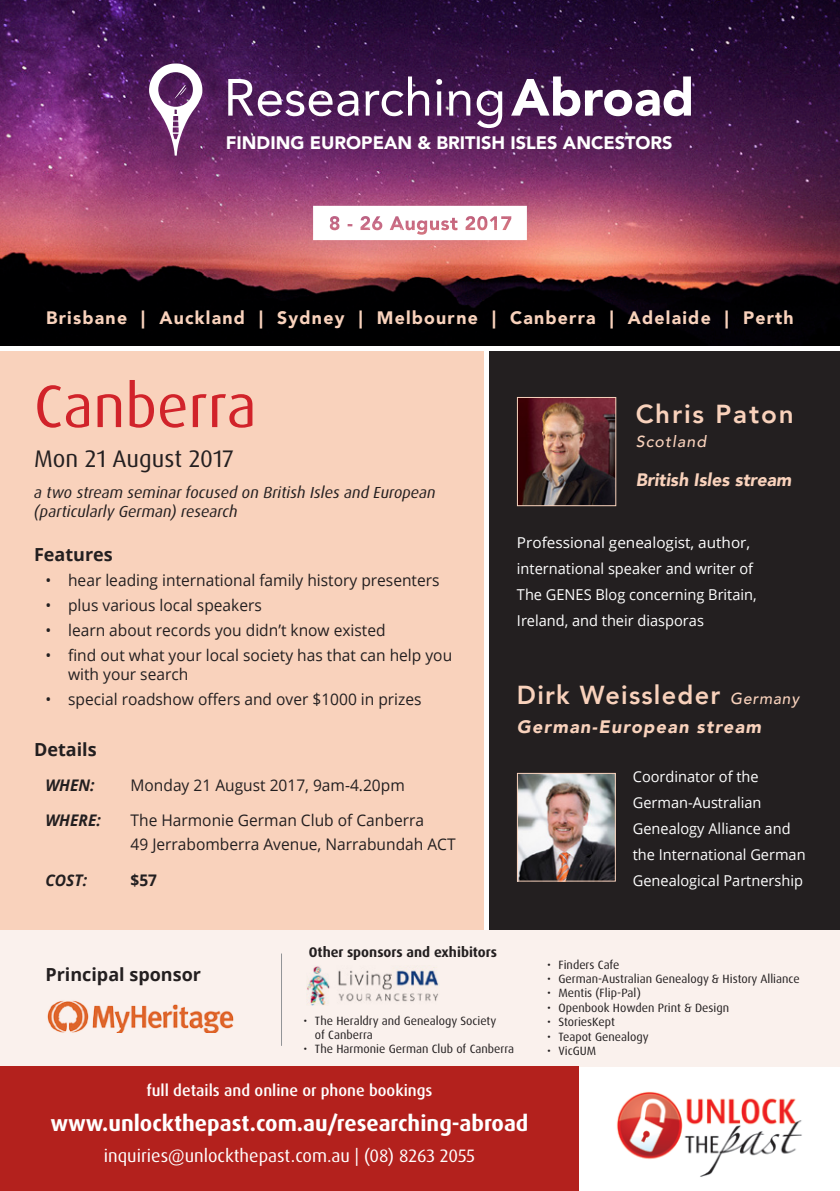
<style>
.page{position:relative;width:840px;height:1191px;background:#fff}
.page>*{position:absolute;margin:0;border:0;box-sizing:border-box;transform-origin:0 0}
.t1{font:60px "Dax OT";color:#d1232a}
.t2{font:51.8px "Avenir";color:#fff}
.t3{font:800 26px "Avenir";letter-spacing:.05em;color:#f9d2bc}
.t4{font:800 26px "Avenir";letter-spacing:.07em;color:#f9d2bc}
.t5{font:24px "Dax OT";color:#231f20}
.t6{font:700 22px "Dax OT";color:#fff}
.t7{font:900 18px "Avenir";letter-spacing:.07em;color:#f9d2bc}
.t8{font:18px "Dax OT";color:#fff}
.t9{font:900 18px "Avenir";color:#fff}
.t10{font:700 18px "Open Sans";color:#231f20}
.t11{font:italic 900 18px "Avenir";letter-spacing:.07em;color:#f9d2bc}
.t12{font:italic 900 18px "Avenir";color:#f9d2bc}
.Details{font:16px/19.2px "Open Sans";color:#231f20}
.t13{font:italic 16px/19.2px "Dax OT";color:#231f20}
.t14{font:500 16px "Dax OT";color:#fff}
.Details-2{font:italic 700 16px "Open Sans";color:#231f20}
.t15{font:italic 500 16px "Avenir";letter-spacing:.07em;color:#f9d2bc}
.Details-3{font:700 16px "Open Sans";color:#231f20}
.t16{font:15px/26px "Open Sans";color:#fff}
.t17{font:700 14px "Dax OT";color:#231f20}
.t18{font:12px/14.4px "Dax OT";color:#231f20}
.s1{font-weight:900}
.s2{font-weight:500;font-style:italic;font-size:16px}
</style>
<div class="page">
<div style="left:0;top:930px;width:839px;height:136px;background:#faf1ed"></div>
<div style="left:0;top:351px;width:483px;height:579px;background:#f9d2bc"></div>
<img style="left:616px;top:1091px;width:186px;height:86px">
<div style="left:489px;top:351px;width:350px;height:579px;background:#231f20"></div>
<div style="left:0;top:1066px;width:578px;height:125px;background:#b3211d"></div>
<img style="left:47px;top:1000px;width:187px;height:32px">
<img style="left:0;top:0;width:839px;height:345px">
<svg style="left:313px;top:206px;width:213px;height:34px"></svg>
<img style="left:518px;top:399px;width:96px;height:105px">
<div style="left:516px;top:397px;width:100px;height:109px;border:1px solid #f9d2bc"></div>
<img style="left:518px;top:775px;width:95px;height:104px">
<div style="left:516px;top:773px;width:99px;height:108px;border:1px solid #f9d2bc"></div>
<hr style="left:281px;top:953px;width:1px;height:92px;background:#939598">
<svg style="left:149px;top:63px;width:53px;height:93px"></svg>
<img style="left:307px;top:966px;width:132px;height:39px">
<h2 class="t2" style="left:223px;top:56px;width:472px">Researching<span class="s1">Abroad</span></h2>
<p class="t9" style="left:226px;top:128px;width:448px">FINDING EUROPEAN &amp; BRITISH ISLES ANCESTORS</p>
<p class="t7" style="left:46px;top:303px;width:748px">Brisbane | Auckland | Sydney | Melbourne | Canberra | Adelaide | Perth</p>
<p class="t1" style="left:34px;top:368px;width:224px">Canberra</p>
<p class="t5" style="left:34px;top:444px;width:201px">Mon 21 August 2017</p>
<p class="t13" style="left:34px;top:483px;width:403px">a two stream seminar focused on British Isles and European (particularly German) research</p>
<p class="t10" style="left:34px;top:542px;width:80px">Features</p>
<p class="Details" style="left:45px;top:570px;width:395px">• hear leading international family history presenters</p>
<p class="Details" style="left:45px;top:595px;width:218px">• plus various local speakers</p>
<p class="Details" style="left:45px;top:620px;width:341px">• learn about records you didn’t know existed</p>
<p class="Details" style="left:68px;top:645px;width:385px;text-indent:-23px">• find out what your local society has that can help you with your search</p>
<p class="Details" style="left:45px;top:689px;width:377px">• special roadshow offers and over $1000 in prizes</p>
<p class="t10" style="left:34px;top:736px;width:64px">Details</p>
<p class="Details-2" style="left:45px;top:773px;width:51px">WHEN:</p>
<p class="Details" style="left:130px;top:775px;width:276px">Monday 21 August 2017, 9am-4.20pm</p>
<p class="Details-2" style="left:45px;top:809px;width:57px">WHERE:</p>
<p class="Details" style="left:130px;top:808px;width:326px;line-height:24px">The Harmonie German Club of Canberra<br>49 Jerrabomberra Avenue, Narrabundah ACT</p>
<p class="Details-2" style="left:45px;top:868px;width:43px">COST:</p>
<p class="Details-3" style="left:130px;top:868px;width:28px">$57</p>
<p class="t4" style="left:635px;top:394px;width:159px">Chris Paton</p>
<p class="t15" style="left:635px;top:432px;width:72px">Scotland</p>
<p class="t12" style="left:635px;top:464px;width:157px">British Isles stream</p>
<p class="t16" style="left:516px;top:529px;width:241px">Professional genealogist, author, international speaker and writer of The GENES Blog concerning Britain, Ireland, and their diasporas</p>
<p class="t3" style="left:516px;top:674px;width:283px">Dirk Weissleder <span class="s2">Germany</span></p>
<p class="t11" style="left:516px;top:712px;width:246px">German-European stream</p>
<p class="t16" style="left:632px;top:763px;width:174px">Coordinator of the<br>German-Australian<br>Genealogy Alliance and the International German<br>Genealogical Partnership</p>
<p class="t10" style="left:45px;top:962px;width:157px">Principal sponsor</p>
<p class="t17" style="left:308px;top:943px;width:190px">Other sponsors and exhibitors</p>
<p class="t18" style="left:315px;top:1013px;width:183px;text-indent:-11px">• The Heraldry and Genealogy Society of Canberra</p>
<p class="t18" style="left:303px;top:1042px;width:212px">• The Harmonie German Club of Canberra</p>
<p class="t14" style="left:146px;top:1080px;width:287px">full details and online or phone bookings</p>
<p class="t6" style="left:50px;top:1109px;width:479px">www.unlockthepast.com.au/researching-abroad</p>
<p class="t8" style="left:104px;top:1143px;width:372px">inquiries@unlockthepast.com.au | (08) 8263 2055</p>
<p class="t18" style="left:547px;top:957px;width:74px">• Finders Cafe</p>
<p class="t18" style="left:547px;top:971px;width:254px">• German-Australian Genealogy &amp; History Alliance</p>
<p class="t18" style="left:547px;top:986px;width:95px">• Mentis (Flip-Pal)</p>
<p class="t18" style="left:547px;top:1000px;width:183px">• Openbook Howden Print &amp; Design</p>
<p class="t18" style="left:547px;top:1015px;width:69px">• StoriesKept</p>
<p class="t18" style="left:547px;top:1029px;width:103px">• Teapot Genealogy</p>
<p class="t18" style="left:547px;top:1043px;width:51px">• VicGUM</p>
</div>
